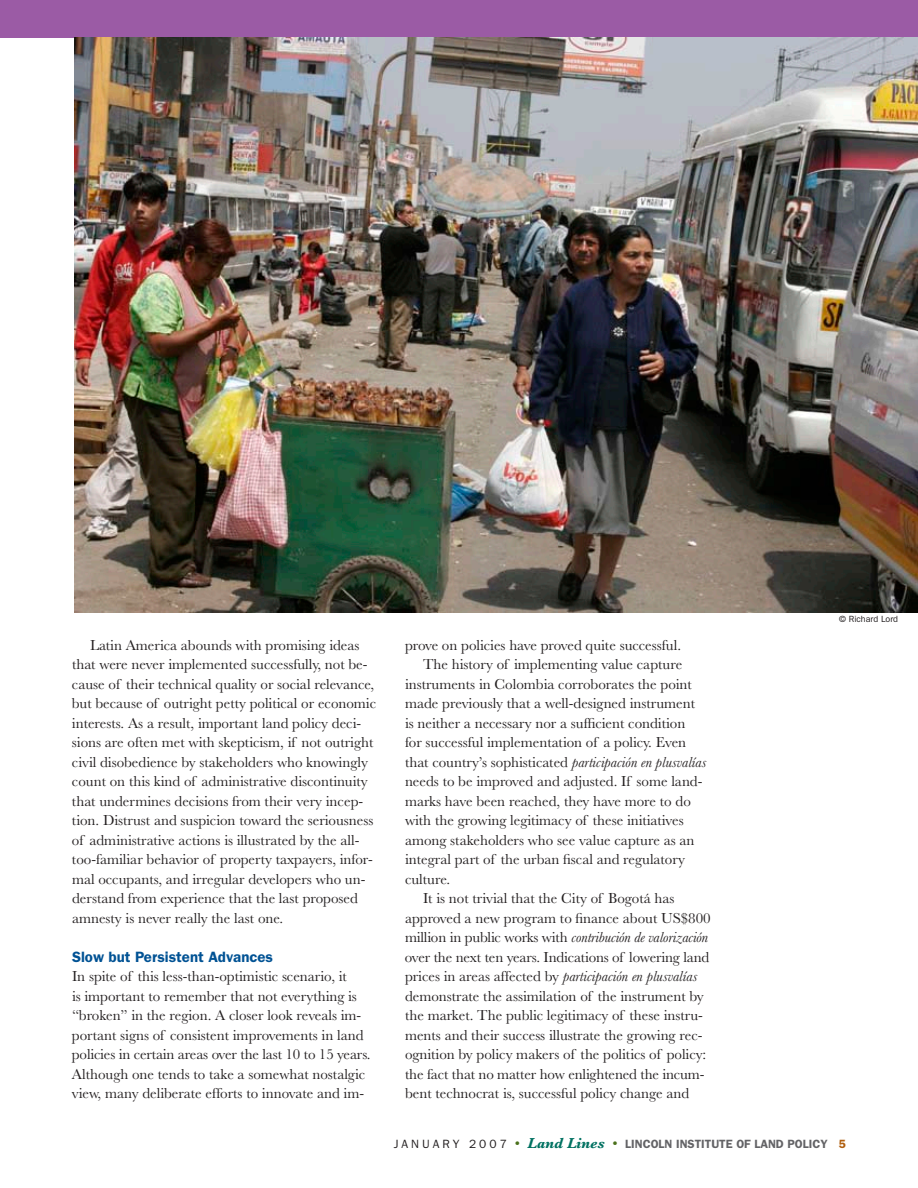
<style>
.page{position:relative;width:918px;height:1188px;background:#fff}
.page>*{position:absolute;margin:0;border:0;box-sizing:border-box;transform-origin:0 0}
.t1{font:15px/19.5px "Baskerville";color:#231f20}
.t2{font:italic 15px "Baskerville";letter-spacing:-.01em;color:#231f20}
.t3{font:600 15px "ITC Franklin Gothic Std";color:#005294}
.t4{font:600 12px "ITC Franklin Gothic Std";color:#636366}
.t5{font:9px "ITC Franklin Gothic Std";color:#231f20}
.s1{font-style:italic}
.s2{font-style:normal}
.s3{font-weight:400;color:#231f20}
.s4{font-family:"Baskerville";font-weight:400;font-size:15px;color:#4b711c}
.s5{font-family:"Baskerville";font-weight:700;font-style:italic;font-size:15px;color:#007161}
</style>
<div class="page">
<div style="left:0;top:0;width:918px;height:38px;background:#9b5ba5"></div>
<img style="left:74px;top:38px;width:844px;height:575px">
<p class="t1" style="left:72px;top:635px;width:306px;text-indent:18px">Latin America abounds with promising ideas that were never implemented successfully, not be&shy;cause of their technical quality or social relevance, but because of outright petty political or economic interests. As a result, important land policy deci&shy;sions are often met with skepticism, if not outright civil disobedience by stakeholders who knowingly count on this kind of administrative discontinuity that undermines decisions from their very incep&shy;tion. Distrust and suspicion toward the seriousness of administrative actions is illustrated by the all&shy;too-familiar behavior of property taxpayers, infor&shy;mal occupants, and irregular developers who un&shy;derstand from experience that the last proposed amnesty is never really the last one.</p>
<p class="t3" style="left:72px;top:948px;width:203px">Slow but Persistent Advances</p>
<p class="t1" style="left:72px;top:967px;width:300px">In spite of this less-than-optimistic scenario, it<br>is important to remember that not everything is “broken” in the region. A closer look reveals im&shy;portant signs of consistent improvements in land policies in certain areas over the last 10 to 15 years.<br>Although one tends to take a somewhat nostalgic view, many deliberate efforts to innovate and im-</p>
<p class="t1" style="left:405px;top:635px;width:278px">prove on policies have proved quite successful.</p>
<p class="t1" style="left:423px;top:655px;width:261px">The history of implementing value capture</p>
<p class="t1" style="left:405px;top:674px;width:288px">instruments in Colombia corroborates the point</p>
<p class="t1" style="left:405px;top:694px;width:292px">made previously that a well-designed instrument</p>
<p class="t1" style="left:405px;top:713px;width:282px">is neither a necessary nor a sufficient condition</p>
<p class="t1" style="left:405px;top:733px;width:283px">for successful implementation of a policy. Even</p>
<p class="t1" style="left:405px;top:752px;width:303px">that country’s sophisticated <span class="s1">participación en plusvalías</span></p>
<p class="t1" style="left:405px;top:772px;width:299px">needs to be improved and adjusted. If some land-</p>
<p class="t1" style="left:405px;top:791px;width:287px">marks have been reached, they have more to do</p>
<p class="t1" style="left:405px;top:811px;width:280px">with the growing legitimacy of these initiatives</p>
<p class="t1" style="left:405px;top:830px;width:291px">among stakeholders who see value capture as an</p>
<p class="t1" style="left:405px;top:850px;width:281px">integral part of the urban fiscal and regulatory</p>
<p class="t1" style="left:405px;top:869px;width:47px">culture.</p>
<p class="t1" style="left:423px;top:889px;width:253px">It is not trivial that the City of Bogotá has</p>
<p class="t1" style="left:405px;top:908px;width:307px">approved a new program to finance about US $800</p>
<p class="t2" style="left:405px;top:928px;width:305px"><span class="s2">million in public works with</span> contribución de valorización</p>
<p class="t1" style="left:405px;top:947px;width:306px">over the next ten years. Indications of lowering land</p>
<p class="t2" style="left:405px;top:967px;width:294px"><span class="s2">prices in areas affected by</span> participación en plusvalías</p>
<p class="t1" style="left:405px;top:986px;width:300px">demonstrate the assimilation of the instrument by</p>
<p class="t1" style="left:405px;top:1006px;width:299px">the market. The public legitimacy of these instru-</p>
<p class="t1" style="left:405px;top:1025px;width:299px">ments and their success illustrate the growing rec-</p>
<p class="t1" style="left:405px;top:1045px;width:303px">ognition by policy makers of the politics of policy:</p>
<p class="t1" style="left:405px;top:1064px;width:301px">the fact that no matter how enlightened the incum-</p>
<p class="t1" style="left:405px;top:1084px;width:286px">bent technocrat is, successful policy change and</p>
<p class="t5" style="left:839px;top:614px;width:60px">© Richard Lord</p>
<p class="t4" style="left:394px;top:1136px;width:435px"><span class="s3">j a n u a r y 2 0 0 7</span> <span class="s4">•</span> <span class="s5">Land Lines</span> <span class="s4">•</span> Lincoln Institute of Land Policy</p>
</div>
